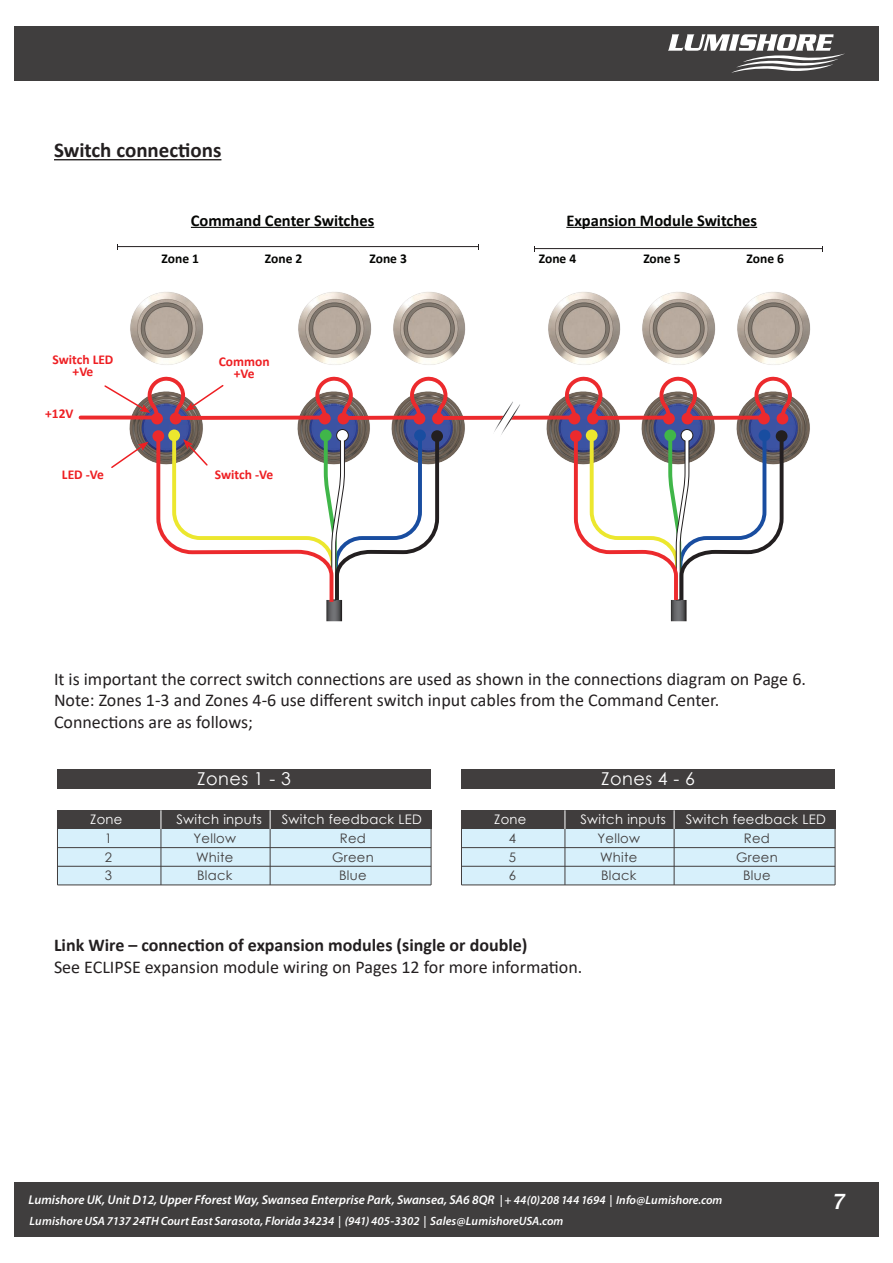
<style>
.page{position:relative;width:893px;height:1263px;background:#fff}
.page>*{position:absolute;margin:0;border:0;box-sizing:border-box;transform-origin:0 0}
.t1{font:italic 500 22.5px "Franklin Gothic";color:#fff}
.t2{font:700 21px "Calibri";color:#231f20}
.t3{font:18px/21.6px "Calibri";color:#231f20}
.t4{font:700 18px "Calibri";color:#231f20}
.t5{font:17.7px "Century Gothic";letter-spacing:.025em;color:#fff}
.t6{font:700 16.5px "Calibri";color:#040503}
.t7{font:700 13.5px/12px "Calibri";color:#ee1f23;text-align:center}
.t8{font:700 13.5px "Calibri";color:#040503}
.t9{font:13.2px "Century Gothic";letter-spacing:.025em;color:#fff}
.t10{font:13.2px "Century Gothic";letter-spacing:.025em;color:#403d3d}
.t11{font:italic 600 12.75px "Myriad Pro";color:#fff}
.t12{font:italic 600 12px "Myriad Pro";color:#fff}
.s1{font-size:12px}
</style>
<div class="page">
<div style="left:14px;top:1183px;width:864px;height:54px;background:#403e3e"></div>
<div style="left:14px;top:26px;width:864px;height:54px;background:#403e3e"></div>
<svg style="left:668px;top:34px;width:177px;height:39px"></svg>
<hr style="left:54px;top:159px;width:167px;height:1px;background:#231f20">
<img style="left:130px;top:292px;width:74px;height:73px">
<img style="left:129px;top:423px;width:74px;height:6px">
<img style="left:298px;top:292px;width:74px;height:73px">
<img style="left:296px;top:398px;width:76px;height:31px">
<img style="left:393px;top:292px;width:73px;height:73px">
<img style="left:391px;top:398px;width:76px;height:64px">
<img style="left:548px;top:292px;width:73px;height:73px">
<img style="left:546px;top:398px;width:75px;height:65px">
<img style="left:642px;top:292px;width:74px;height:73px">
<img style="left:641px;top:398px;width:75px;height:31px">
<img style="left:737px;top:292px;width:74px;height:73px">
<img style="left:735px;top:398px;width:75px;height:65px">
<hr style="left:117px;top:246px;width:362px;height:1px;background:#231f20">
<hr style="left:535px;top:248px;width:288px;height:1px;background:#231f20">
<svg style="left:431px;top:430px;width:12px;height:12px"></svg>
<svg style="left:570px;top:430px;width:12px;height:12px"></svg>
<svg style="left:572px;top:429px;width:213px;height:192px"></svg>
<div style="left:776px;top:430px;width:11px;height:12px;background:#231f20;border-radius:50%"></div>
<div style="left:151px;top:413px;width:12px;height:11px;background:#ec2a2d;border-radius:50%"></div>
<div style="left:170px;top:413px;width:11px;height:11px;background:#ec2a2d;border-radius:50%"></div>
<svg style="left:313px;top:376px;width:42px;height:47px"></svg>
<div style="left:319px;top:413px;width:12px;height:11px;background:#ec2a2d;border-radius:50%"></div>
<div style="left:337px;top:413px;width:12px;height:11px;background:#ec2a2d;border-radius:50%"></div>
<svg style="left:407px;top:376px;width:42px;height:47px"></svg>
<div style="left:414px;top:413px;width:11px;height:11px;background:#ec2a2d;border-radius:50%"></div>
<div style="left:432px;top:413px;width:12px;height:11px;background:#ec2a2d;border-radius:50%"></div>
<svg style="left:562px;top:376px;width:42px;height:47px"></svg>
<div style="left:568px;top:413px;width:12px;height:11px;background:#ec2a2d;border-radius:50%"></div>
<div style="left:587px;top:413px;width:12px;height:11px;background:#ec2a2d;border-radius:50%"></div>
<svg style="left:657px;top:376px;width:42px;height:47px"></svg>
<div style="left:663px;top:413px;width:12px;height:11px;background:#ec2a2d;border-radius:50%"></div>
<div style="left:682px;top:413px;width:11px;height:11px;background:#ec2a2d;border-radius:50%"></div>
<svg style="left:752px;top:376px;width:42px;height:47px"></svg>
<div style="left:758px;top:413px;width:12px;height:11px;background:#ec2a2d;border-radius:50%"></div>
<div style="left:777px;top:413px;width:11px;height:11px;background:#ec2a2d;border-radius:50%"></div>
<svg style="left:225px;top:416px;width:94px;height:4px"></svg>
<svg style="left:349px;top:416px;width:65px;height:4px"></svg>
<svg style="left:444px;top:416px;width:125px;height:4px"></svg>
<svg style="left:599px;top:416px;width:65px;height:4px"></svg>
<svg style="left:693px;top:416px;width:66px;height:4px"></svg>
<hr style="left:81px;top:416px;width:76px;height:3px;background:#ec2a2d">
<svg style="left:491px;top:401px;width:30px;height:34px"></svg>
<hr style="left:191px;top:227px;width:183px;height:1px;background:#040503">
<hr style="left:566px;top:227px;width:191px;height:1px;background:#040503">
<svg style="left:103px;top:376px;width:122px;height:47px"></svg>
<svg style="left:111px;top:429px;width:330px;height:192px"></svg>
<div style="left:161px;top:810px;width:270px;height:19px;background:#403d3d"></div>
<div style="left:57px;top:829px;width:374px;height:19px;background:#d7f0fb"></div>
<div style="left:57px;top:848px;width:374px;height:18px;background:#d7f0fb"></div>
<div style="left:57px;top:866px;width:374px;height:19px;background:#d7f0fb"></div>
<div style="left:57px;top:810px;width:104px;height:19px;background:#413e3e"></div>
<hr style="left:57px;top:847px;width:374px;height:1px;background:#413e3e">
<hr style="left:57px;top:866px;width:374px;height:1px;background:#413e3e">
<hr style="left:57px;top:885px;width:374px;height:1px;background:#413e3e">
<hr style="left:57px;top:810px;width:1px;height:75px;background:#413e3e">
<hr style="left:161px;top:810px;width:1px;height:75px;background:#413e3e">
<svg style="left:161px;top:810px;width:1px;height:19px"></svg>
<svg style="left:270px;top:810px;width:1px;height:19px"></svg>
<hr style="left:431px;top:810px;width:1px;height:75px;background:#403d3d">
<hr style="left:270px;top:829px;width:1px;height:56px;background:#403d3d">
<div style="left:57px;top:769px;width:374px;height:20px;background:#413e3e"></div>
<div style="left:565px;top:810px;width:270px;height:19px;background:#403d3d"></div>
<div style="left:461px;top:829px;width:374px;height:19px;background:#d7f0fb"></div>
<div style="left:461px;top:848px;width:374px;height:18px;background:#d7f0fb"></div>
<div style="left:461px;top:866px;width:374px;height:19px;background:#d7f0fb"></div>
<div style="left:461px;top:810px;width:104px;height:19px;background:#413e3e"></div>
<hr style="left:461px;top:847px;width:374px;height:1px;background:#413e3e">
<hr style="left:461px;top:866px;width:374px;height:1px;background:#413e3e">
<hr style="left:461px;top:885px;width:374px;height:1px;background:#413e3e">
<hr style="left:461px;top:810px;width:1px;height:75px;background:#413e3e">
<hr style="left:565px;top:810px;width:1px;height:75px;background:#413e3e">
<svg style="left:565px;top:810px;width:1px;height:19px"></svg>
<svg style="left:674px;top:810px;width:1px;height:19px"></svg>
<hr style="left:835px;top:810px;width:1px;height:75px;background:#403d3d">
<hr style="left:674px;top:829px;width:1px;height:56px;background:#403d3d">
<div style="left:461px;top:769px;width:374px;height:20px;background:#413e3e"></div>
<p class="t2" style="left:54px;top:136px;width:169px">Switch connections</p>
<p class="t7" style="left:53px;top:353px;width:62px">Switch LED +Ve</p>
<p class="t7" style="left:45px;top:408px;width:30px">+12V</p>
<p class="t6" style="left:191px;top:208px;width:185px">Command Center Switches</p>
<p class="t8" style="left:162px;top:249px;width:39px">Zone 1</p>
<p class="t6" style="left:566px;top:208px;width:192px">Expansion Module Switches</p>
<p class="t8" style="left:265px;top:249px;width:39px">Zone 2</p>
<p class="t8" style="left:369px;top:249px;width:39px">Zone 3</p>
<p class="t8" style="left:539px;top:249px;width:39px">Zone 4</p>
<p class="t8" style="left:643px;top:249px;width:39px">Zone 5</p>
<p class="t8" style="left:747px;top:249px;width:39px">Zone 6</p>
<p class="t7" style="left:219px;top:355px;width:52px">Common +Ve</p>
<p class="t7" style="left:62px;top:469px;width:44px">LED -Ve</p>
<p class="t7" style="left:215px;top:469px;width:60px">Switch -Ve</p>
<p class="t3" style="left:54px;top:667px;width:753px">It is important the correct switch connections are used as shown in the connections diagram on Page 6.<br>Note: Zones 1-3 and Zones 4-6 use different switch input cables from the Command Center.<br>Connections are as follows;</p>
<p class="t5" style="left:197px;top:766px;width:95px">Zones 1 - 3</p>
<p class="t5" style="left:601px;top:766px;width:95px">Zones 4 - 6</p>
<p class="t9" style="left:176px;top:810px;width:87px">Switch inputs</p>
<p class="t9" style="left:282px;top:810px;width:142px">Switch feedback LED</p>
<p class="t10" style="left:340px;top:829px;width:28px">Red</p>
<p class="t9" style="left:90px;top:810px;width:34px">Zone</p>
<p class="t10" style="left:105px;top:829px;width:9px">1</p>
<p class="t10" style="left:193px;top:829px;width:44px">Yellow</p>
<p class="t9" style="left:580px;top:810px;width:87px">Switch inputs</p>
<p class="t9" style="left:686px;top:810px;width:142px">Switch feedback LED</p>
<p class="t10" style="left:744px;top:829px;width:28px">Red</p>
<p class="t9" style="left:494px;top:810px;width:34px">Zone</p>
<p class="t10" style="left:509px;top:829px;width:9px">4</p>
<p class="t10" style="left:597px;top:829px;width:44px">Yellow</p>
<p class="t10" style="left:105px;top:848px;width:9px">2</p>
<p class="t10" style="left:196px;top:848px;width:39px">White</p>
<p class="t10" style="left:332px;top:848px;width:43px">Green</p>
<p class="t10" style="left:105px;top:865px;width:9px">3</p>
<p class="t10" style="left:197px;top:865px;width:37px">Black</p>
<p class="t10" style="left:339px;top:865px;width:29px">Blue</p>
<p class="t10" style="left:509px;top:848px;width:9px">5</p>
<p class="t10" style="left:600px;top:848px;width:39px">White</p>
<p class="t10" style="left:736px;top:848px;width:43px">Green</p>
<p class="t10" style="left:509px;top:865px;width:9px">6</p>
<p class="t10" style="left:601px;top:865px;width:37px">Black</p>
<p class="t10" style="left:743px;top:865px;width:29px">Blue</p>
<p class="t4" style="left:54px;top:932px;width:475px">Link Wire – connection of expansion modules (single or double)</p>
<p class="t3" style="left:54px;top:955px;width:530px">See ECLIPSE expansion module wiring on Pages 12 for more information.</p>
<p class="t11" style="left:29px;top:1191px;width:695px">Lumishore UK, Unit D12, Upper Fforest Way, Swansea Enterprise Park, Swansea, SA6 8QR <span class="s1">| + 44(0)208 144 1694 | Info@Lumishore.com</span></p>
<p class="t12" style="left:30px;top:1213px;width:535px">LumishoreUSA 7137 24THCourt East Sarasota, Florida 34234 | (941) 405-3302 | Sales@LumishoreUSA.com</p>
<p class="t1" style="left:832px;top:1188px;width:15px">7</p>
</div>
